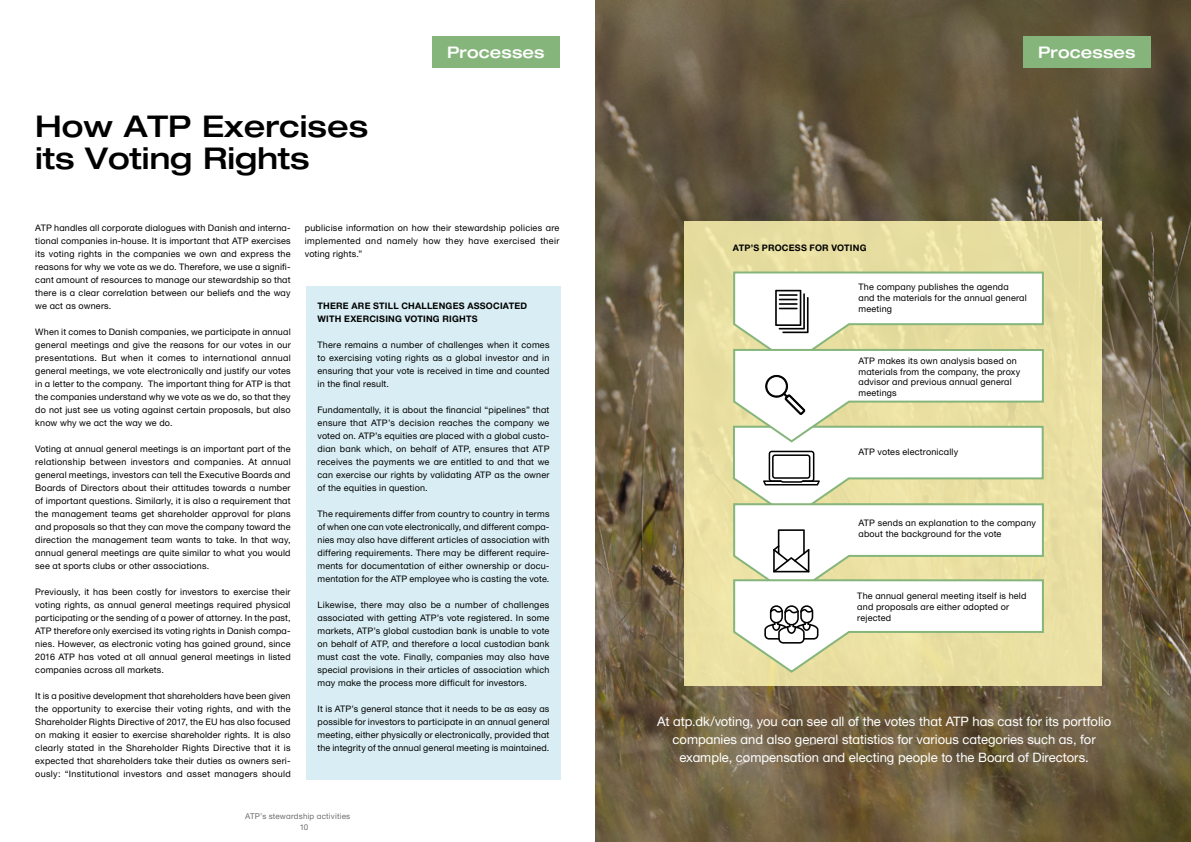
<style>
.page{position:relative;width:1191px;height:842px;background:#fff}
.page>*{position:absolute;margin:0;border:0;box-sizing:border-box;transform-origin:0 0}
.Kapiteloverskrift_H2{font:500 30px/32px "Helvetica Neue ATP Head";color:#000}
.Tag{font:500 16px "Helvetica Neue ATP Head";letter-spacing:.005em;color:#fff}
.t1{font:13px/18px "Helvetica Neue ATP Body";color:#fff;text-align:center}
.Brødtekst{font:9px/13px "Helvetica Neue ATP Body";letter-spacing:.02em;color:#000;text-align:justify}
.Box_overskrift{font:700 9px/13px "Helvetica Neue ATP Body";letter-spacing:.025em;color:#000}
.t2{font:8px "Helvetica Neue ATP Body";letter-spacing:.025em;color:#706f6f}
</style>
<div class="page">
<div style="left:432px;top:36px;width:127px;height:31px;background:#85b57b"></div>
<div style="left:306px;top:286px;width:255px;height:494px;background:#d9eef4"></div>
<img style="left:595px;top:0;width:596px;height:842px">
<div style="left:1023px;top:36px;width:127px;height:31px;background:#85b57b"></div>
<div style="left:684px;top:221px;width:418px;height:465px;background:#e9dfa1"></div>
<svg style="left:732px;top:270px;width:313px;height:404px"></svg>
<h2 class="Kapiteloverskrift_H2" style="left:35px;top:110px;width:334px">How ATP Exercises its Voting Rights</h2>
<h2 class="Tag" style="left:447px;top:42px;width:99px">Processes</h2>
<p class="Brødtekst" style="left:35px;top:221px;width:257px">ATP handles all corporate dialogues with Danish and interna&shy;tional companies in-house. It is important that ATP exercises its voting rights in the companies we own and express the reasons for why we vote as we do. Therefore, we use a signifi&shy;cant amount of resources to manage our stewardship so that there is a clear correlation between our beliefs and the way we act as owners.</p>
<p class="Brødtekst" style="left:35px;top:325px;width:257px">When it comes to Danish companies, we participate in annual general meetings and give the reasons for our votes in our presentations. But when it comes to international annual general meetings, we vote electronically and justify our votes in a letter to the company. The important thing for ATP is that the companies understand why we vote as we do, so that they do not just see us voting against certain proposals, but also know why we act the way we do.</p>
<p class="Brødtekst" style="left:35px;top:442px;width:257px">Voting at annual general meetings is an important part of the relationship between investors and companies. At annual general meetings, investors can tell the Executive Boards and Boards of Directors about their attitudes towards a number of important questions. Similarly, it is also a requirement that the management teams get shareholder approval for plans and proposals so that they can move the company toward the direction the management team wants to take. In that way, annual general meetings are quite similar to what you would see at sports clubs or other associations.</p>
<p class="Brødtekst" style="left:35px;top:585px;width:257px">Previously, it has been costly for investors to exercise their voting rights, as annual general meetings required physical participating or the sending of a power of attorney. In the past, ATP therefore only exercised its voting rights in Danish compa&shy;nies. However, as electronic voting has gained ground, since 2016 ATP has voted at all annual general meetings in listed companies across all markets.</p>
<p class="Brødtekst" style="left:35px;top:689px;width:257px">It is a positive development that shareholders have been given the opportunity to exercise their voting rights, and with the Shareholder Rights Directive of 2017, the EU has also focused on making it easier to exercise shareholder rights. It is also clearly stated in the Shareholder Rights Directive that it is expected that shareholders take their duties as owners seri&shy;ously: “Institutional investors and asset managers should</p>
<p class="Brødtekst" style="left:305px;top:221px;width:256px">publicise information on how their stewardship policies are implemented and namely how they have exercised their voting rights.”</p>
<h3 class="Box_overskrift" style="left:317px;top:299px;width:211px">THERE ARE STILL CHALLENGES ASSOCIATED<br>WITH EXERCISING VOTING RIGHTS</h3>
<p class="Brødtekst" style="left:317px;top:338px;width:233px">There remains a number of challenges when it comes to exercising voting rights as a global investor and in ensuring that your vote is received in time and counted in the final result.</p>
<p class="Brødtekst" style="left:317px;top:403px;width:233px">Fundamentally, it is about the financial “pipelines” that ensure that ATP’s decision reaches the company we voted on. ATP’s equities are placed with a global custo&shy;dian bank which, on behalf of ATP, ensures that ATP receives the payments we are entitled to and that we can exercise our rights by validating ATP as the owner of the equities in question.</p>
<p class="Brødtekst" style="left:317px;top:507px;width:233px">The requirements differ from country to country in terms of when one can vote electronically, and different compa&shy;nies may also have different articles of association with differing requirements. There may be different require&shy;ments for documentation of either ownership or docu&shy;mentation for the ATP employee who is casting the vote.</p>
<p class="Brødtekst" style="left:317px;top:598px;width:233px">Likewise, there may also be a number of challenges associated with getting ATP’s vote registered. In some markets, ATP’s global custodian bank is unable to vote on behalf of ATP, and therefore a local custodian bank must cast the vote. Finally, companies may also have special provisions in their articles of association which may make the process more difficult for investors.</p>
<p class="Brødtekst" style="left:317px;top:702px;width:233px">It is ATP’s general stance that it needs to be as easy as possible for investors to participate in an annual general meeting, either physically or electronically, provided that the integrity of the annual general meeting is maintained.</p>
<p class="t2" style="left:245px;top:811px;width:106px">ATP’s stewardship activities</p>
<p class="t2" style="left:300px;top:822px;width:10px">10</p>
<h2 class="Tag" style="left:1038px;top:42px;width:99px">Processes</h2>
<h3 class="Box_overskrift" style="left:733px;top:241px;width:135px">ATP’S PROCESS FOR VOTING</h3>
<p class="Brødtekst" style="left:858px;top:281px;width:170px;line-height:10.8px;text-align:left">The company publishes the agenda and the materials for the annual general meeting</p>
<p class="Brødtekst" style="left:858px;top:355px;width:163px;line-height:10.8px;text-align:left">ATP makes its own analysis based on materials from the company, the proxy advisor and previous annual general meetings</p>
<p class="Brødtekst" style="left:858px;top:446px;width:101px">ATP votes electronically</p>
<p class="Brødtekst" style="left:858px;top:517px;width:179px;line-height:10.8px">ATP sends an explanation to the company about the background for the vote</p>
<p class="Brødtekst" style="left:857px;top:590px;width:171px;line-height:10.8px;text-align:left">The annual general meeting itself is held and proposals are either adopted or rejected</p>
<p class="t1" style="left:657px;top:712px;width:455px">At atp.dk/voting, you can see all of the votes that ATP has cast for its portfolio companies and also general statistics for various categories such as, for example, compensation and electing people to the Board of Directors.</p>
</div>
